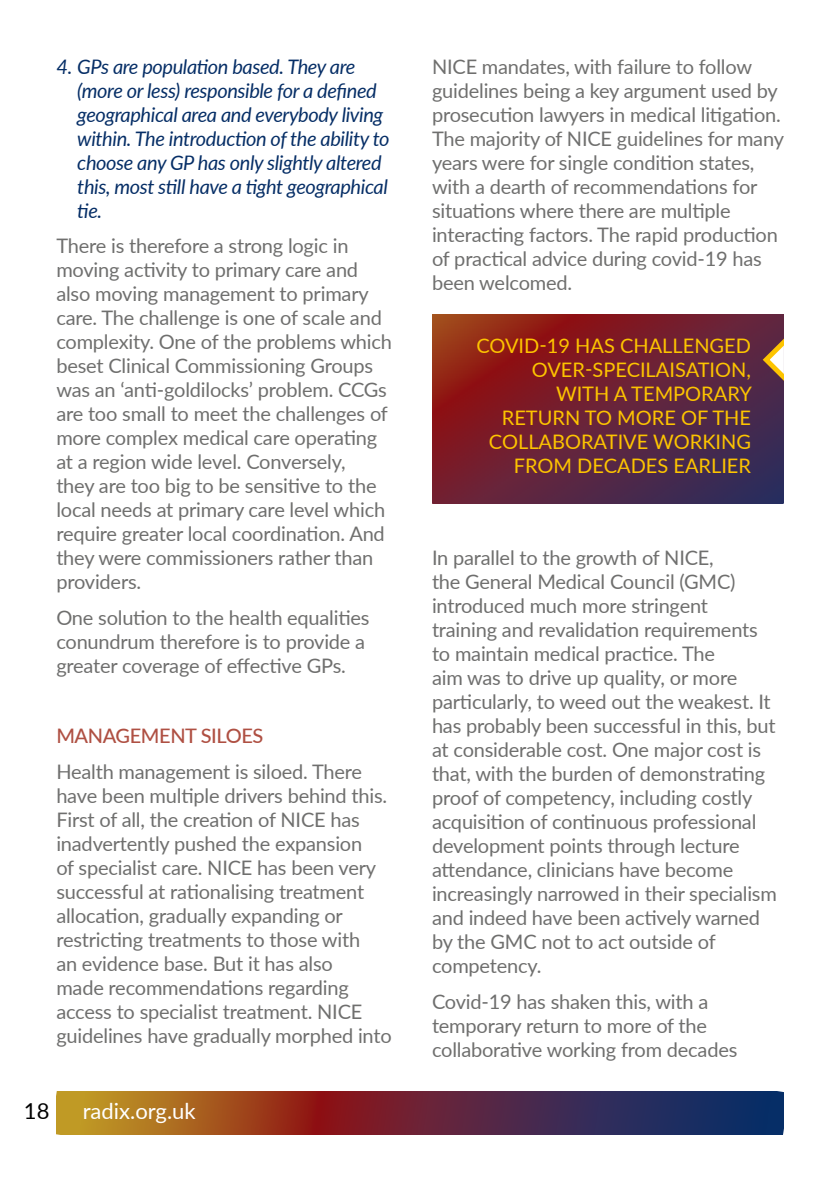
<style>
.page{position:relative;width:840px;height:1191px;background:#fff}
.page>*{position:absolute;margin:0;border:0;box-sizing:border-box;transform-origin:0 0}
.t1{font:22px "Lato";color:#fff}
.t2{font:22px "Lato";color:#000}
.t3{font:20px/24px "Lato";letter-spacing:-.01em;color:#6f6f6e}
.t4{font:italic 20px/24px "Lato";letter-spacing:-.02em;color:#062e66}
.t5{font:20px/24px "Lato";color:#fdc400;text-align:right}
.t6{font:500 20px "Lato";letter-spacing:-.02em;color:#af5043}
</style>
<div class="page">
<img style="left:57px;top:1092px;width:725px;height:42px">
<img style="left:432px;top:314px;width:351px;height:189px">
<svg style="left:758px;top:331px;width:25px;height:56px"></svg>
<p class="t4" style="left:77px;top:54px;width:313px;text-indent:-21px">4. GPs are population based. They are (more or less) responsible for a defined geographical area and everybody living within. The introduction of the ability to choose any GP has only slightly altered this, most still have a tight geographical tie.</p>
<p class="t3" style="left:56px;top:235px;width:337px">There is therefore a strong logic in moving activity to primary care and also moving management to primary care. The challenge is one of scale and complexity. One of the problems which beset Clinical Commissioning Groups was an ‘anti-goldilocks’ problem. CCGs are too small to meet the challenges of more complex medical care operating at a region wide level. Conversely,<br>they are too big to be sensitive to the local needs at primary care level which require greater local coordination. And they were commissioners rather than providers.</p>
<p class="t3" style="left:56px;top:604px;width:314px">One solution to the health equalities conundrum therefore is to provide a greater coverage of effective GPs.</p>
<p class="t6" style="left:56px;top:729px;width:208px">MANAGEMENT SILOES</p>
<p class="t3" style="left:56px;top:761px;width:337px">Health management is siloed. There have been multiple drivers behind this.<br>First of all, the creation of NICE has inadvertently pushed the expansion<br>of specialist care. NICE has been very successful at rationalising treatment allocation, gradually expanding or restricting treatments to those with<br>an evidence base. But it has also<br>made recommendations regarding access to specialist treatment. NICE guidelines have gradually morphed into</p>
<p class="t2" style="left:24px;top:1102px;width:27px">18</p>
<p class="t1" style="left:83px;top:1103px;width:114px">radix.org.uk</p>
<p class="t3" style="left:432px;top:56px;width:353px">NICE mandates, with failure to follow guidelines being a key argument used by prosecution lawyers in medical litigation.<br>The majority of NICE guidelines for many years were for single condition states, with a dearth of recommendations for situations where there are multiple interacting factors. The rapid production of practical advice during covid-19 has been welcomed.</p>
<p class="t5" style="left:476px;top:333px;width:277px">COVID-19 HAS CHALLENGED<br>OVER-SPECILAISATION,<br>WITH A TEMPORARY<br>RETURN TO MORE OF THE<br>COLLABORATIVE WORKING<br>FROM DECADES EARLIER</p>
<p class="t3" style="left:432px;top:547px;width:346px">In parallel to the growth of NICE,<br>the General Medical Council (GMC) introduced much more stringent training and revalidation requirements to maintain medical practice. The<br>aim was to drive up quality, or more particularly, to weed out the weakest. It has probably been successful in this, but at considerable cost. One major cost is that, with the burden of demonstrating proof of competency, including costly acquisition of continuous professional development points through lecture attendance, clinicians have become increasingly narrowed in their specialism and indeed have been actively warned by the GMC not to act outside of competency.</p>
<p class="t3" style="left:432px;top:988px;width:307px">Covid-19 has shaken this, with a temporary return to more of the collaborative working from decades</p>
</div>
